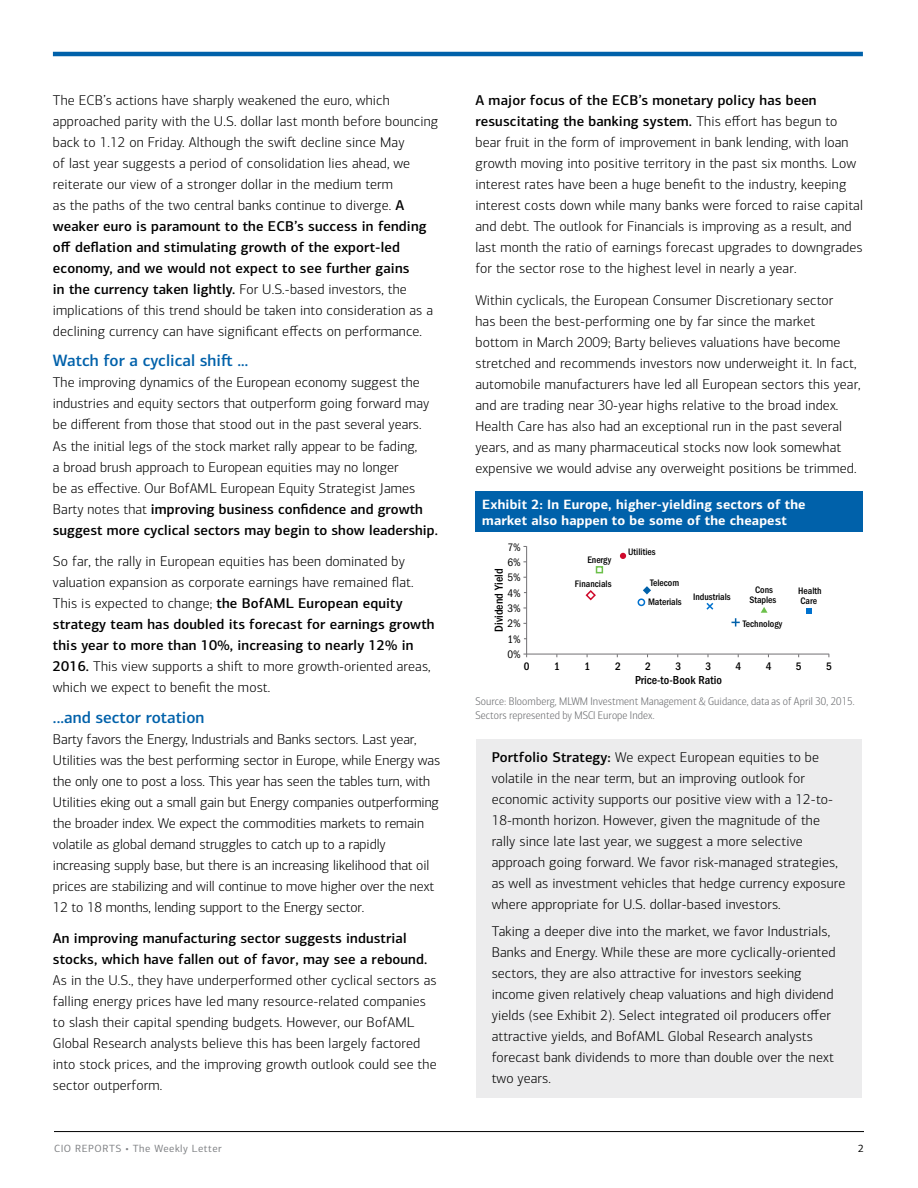
<style>
.page{position:relative;width:918px;height:1188px;background:#fff}
.page>*{position:absolute;margin:0;border:0;box-sizing:border-box;transform-origin:0 0}
.t1{font:500 16.5px "Connections";color:#0061aa}
.t2{font:300 14.25px/21px "Connections";letter-spacing:.01em;color:#000}
.t3{font:500 14.25px/21px "Connections";letter-spacing:.01em;color:#000}
.t4{font:700 13.5px/16.5px "Connections";letter-spacing:.01em;color:#fff}
.t5{font:500 condensed 12px "ITC Franklin Gothic Std";color:#000}
.t6{font:300 11.25px/13.5px "Connections Cond";letter-spacing:.01em;color:#6d6e71}
.t7{font:condensed 11.25px "ITC Franklin Gothic Std";color:#000}
.t8{font:500 condensed 11.25px "ITC Franklin Gothic Std";color:#000}
.t9{font:10.5px "Connections";letter-spacing:.05em;color:#808285}
.t10{font:10.5px "Connections";color:#000}
.t11{font:500 condensed 9.75px/9.8px "ITC Franklin Gothic Std";color:#000}
.s1{font-weight:500}
</style>
<div class="page">
<hr style="left:53px;top:52px;width:810px;height:4px;background:#0061aa">
<div style="left:476px;top:739px;width:386px;height:358px;background:#ececed"></div>
<hr style="left:54px;top:1131px;width:810px;height:1px;background:#000">
<div style="left:475px;top:492px;width:388px;height:40px;background:#0061aa"></div>
<hr style="left:526px;top:546px;width:1px;height:108px;background:#717073">
<hr style="left:523px;top:654px;width:306px;height:1px;background:#717073">
<svg style="left:806px;top:608px;width:6px;height:6px"></svg>
<div style="left:596px;top:566px;width:7px;height:7px;border:2px solid #6cc04a"></div>
<svg style="left:643px;top:586px;width:8px;height:8px"></svg>
<svg style="left:585px;top:590px;width:11px;height:11px"></svg>
<svg style="left:761px;top:607px;width:7px;height:6px"></svg>
<svg style="left:620px;top:553px;width:6px;height:6px"></svg>
<div style="left:638px;top:598px;width:7px;height:8px;border:2px solid #0071ce;border-radius:50%"></div>
<svg style="left:706px;top:602px;width:8px;height:8px"></svg>
<svg style="left:732px;top:618px;width:8px;height:9px"></svg>
<p class="t2" style="left:53px;top:90px;width:387px">The ECB’s actions have sharply weakened the euro, which approached parity with the U.S. dollar last month before bouncing back to 1.12 on Friday. Although the swift decline since May<br>of last year suggests a period of consolidation lies ahead, we reiterate our view of a stronger dollar in the medium term<br>as the paths of the two central banks continue to diverge. <span class="s1">A weaker euro is paramount to the ECB’s success in fending off deflation and stimulating growth of the export-led economy, and we would not expect to see further gains<br>in the currency taken lightly.</span> For U.S.-based investors, the implications of this trend should be taken into consideration as a declining currency can have significant effects on performance.</p>
<p class="t1" style="left:53px;top:351px;width:197px">Watch for a cyclical shift …</p>
<p class="t2" style="left:53px;top:372px;width:387px">The improving dynamics of the European economy suggest the industries and equity sectors that outperform going forward may be different from those that stood out in the past several years.<br>As the initial legs of the stock market rally appear to be fading,<br>a broad brush approach to European equities may no longer<br>be as effective. Our BofAML European Equity Strategist James Barty notes that <span class="s1">improving business confidence and growth suggest more cyclical sectors may begin to show leadership.</span></p>
<p class="t2" style="left:53px;top:551px;width:383px">So far, the rally in European equities has been dominated by valuation expansion as corporate earnings have remained flat.<br>This is expected to change; <span class="s1">the BofAML European equity strategy team has doubled its forecast for earnings growth this year to more than 10%, increasing to nearly 12% in 2016.</span> This view supports a shift to more growth-oriented areas, which we expect to benefit the most.</p>
<p class="t1" style="left:53px;top:707px;width:153px">...and sector rotation</p>
<p class="t2" style="left:53px;top:728px;width:389px">Barty favors the Energy, Industrials and Banks sectors. Last year, Utilities was the best performing sector in Europe, while Energy was the only one to post a loss. This year has seen the tables turn, with Utilities eking out a small gain but Energy companies outperforming the broader index. We expect the commodities markets to remain volatile as global demand struggles to catch up to a rapidly increasing supply base, but there is an increasing likelihood that oil prices are stabilizing and will continue to move higher over the next 12 to 18 months, lending support to the Energy sector.</p>
<p class="t3" style="left:53px;top:928px;width:376px">An improving manufacturing sector suggests industrial stocks, which have fallen out of favor, may see a rebound.</p>
<p class="t2" style="left:53px;top:970px;width:385px">As in the U.S., they have underperformed other cyclical sectors as falling energy prices have led many resource-related companies to slash their capital spending budgets. However, our BofAML Global Research analysts believe this has been largely factored into stock prices, and the improving growth outlook could see the sector outperform.</p>
<p class="t2" style="left:475px;top:90px;width:389px"><span class="s1">A major focus of the ECB’s monetary policy has been resuscitating the banking system.</span> This effort has begun to bear fruit in the form of improvement in bank lending, with loan growth moving into positive territory in the past six months. Low interest rates have been a huge benefit to the industry, keeping interest costs down while many banks were forced to raise capital and debt. The outlook for Financials is improving as a result, and last month the ratio of earnings forecast upgrades to downgrades for the sector rose to the highest level in nearly a year.</p>
<p class="t2" style="left:475px;top:290px;width:387px">Within cyclicals, the European Consumer Discretionary sector<br>has been the best-performing one by far since the market bottom in March 2009; Barty believes valuations have become stretched and recommends investors now underweight it. In fact, automobile manufacturers have led all European sectors this year, and are trading near 30-year highs relative to the broad index.<br>Health Care has also had an exceptional run in the past several years, and as many pharmaceutical stocks now look somewhat expensive we would advise any overweight positions be trimmed.</p>
<p class="t4" style="left:482px;top:496px;width:325px">Exhibit 2: In Europe, higher-yielding sectors of the market also happen to be some of the cheapest</p>
<p class="t7" style="left:507px;top:541px;width:15px">7%</p>
<p class="t7" style="left:507px;top:556px;width:15px">6%</p>
<p class="t5" style="left:492px;top:632px;width:65px;rotate:-90deg">Dividend Yield</p>
<p class="t7" style="left:507px;top:571px;width:15px">5%</p>
<p class="t7" style="left:507px;top:587px;width:15px">4%</p>
<p class="t7" style="left:507px;top:602px;width:15px">3%</p>
<p class="t7" style="left:507px;top:617px;width:15px">2%</p>
<p class="t7" style="left:507px;top:633px;width:15px">1%</p>
<p class="t7" style="left:507px;top:648px;width:15px">0%</p>
<p class="t11" style="left:587px;top:555px;width:25px">Energy</p>
<p class="t11" style="left:575px;top:579px;width:38px">Financials</p>
<p class="t11" style="left:628px;top:547px;width:29px">Utilities</p>
<p class="t11" style="left:648px;top:574px;width:35px;line-height:18.9px">Telecom<br>Materials</p>
<p class="t11" style="left:693px;top:592px;width:39px">Industrials</p>
<p class="t11" style="left:749px;top:585px;width:29px;text-align:center">Cons<br>Staples</p>
<p class="t11" style="left:798px;top:586px;width:25px">Health<br>Care</p>
<p class="t11" style="left:743px;top:619px;width:41px">Technology</p>
<p class="t8" style="left:524px;top:660px;width:7px">0</p>
<p class="t8" style="left:554px;top:660px;width:7px">1</p>
<p class="t8" style="left:585px;top:660px;width:7px">1</p>
<p class="t8" style="left:615px;top:660px;width:7px">2</p>
<p class="t8" style="left:645px;top:660px;width:7px">2</p>
<p class="t8" style="left:675px;top:660px;width:7px">3</p>
<p class="t8" style="left:705px;top:660px;width:7px">3</p>
<p class="t8" style="left:736px;top:660px;width:7px">4</p>
<p class="t8" style="left:766px;top:660px;width:7px">4</p>
<p class="t8" style="left:796px;top:660px;width:7px">5</p>
<p class="t8" style="left:826px;top:660px;width:7px">5</p>
<p class="t5" style="left:635px;top:673px;width:88px">Price-to-Book Ratio</p>
<p class="t6" style="left:475px;top:695px;width:381px">Source: Bloomberg, MLWM Investment Management &amp; Guidance, data as of April 30, 2015.<br>Sectors represented by MSCI Europe Index.</p>
<p class="t2" style="left:492px;top:747px;width:355px"><span class="s1">Portfolio Strategy:</span> We expect European equities to be volatile in the near term, but an improving outlook for economic activity supports our positive view with a 12-to-18-month horizon. However, given the magnitude of the rally since late last year, we suggest a more selective approach going forward. We favor risk-managed strategies, as well as investment vehicles that hedge currency exposure where appropriate for U.S. dollar-based investors.</p>
<p class="t2" style="left:492px;top:921px;width:346px">Taking a deeper dive into the market, we favor Industrials, Banks and Energy. While these are more cyclically-oriented sectors, they are also attractive for investors seeking income given relatively cheap valuations and high dividend yields (see Exhibit 2). Select integrated oil producers offer attractive yields, and BofAML Global Research analysts forecast bank dividends to more than double over the next two years.</p>
<p class="t9" style="left:54px;top:1142px;width:169px">CIO REPORTS • The Weekly Letter</p>
<p class="t10" style="left:858px;top:1142px;width:7px">2</p>
</div>
